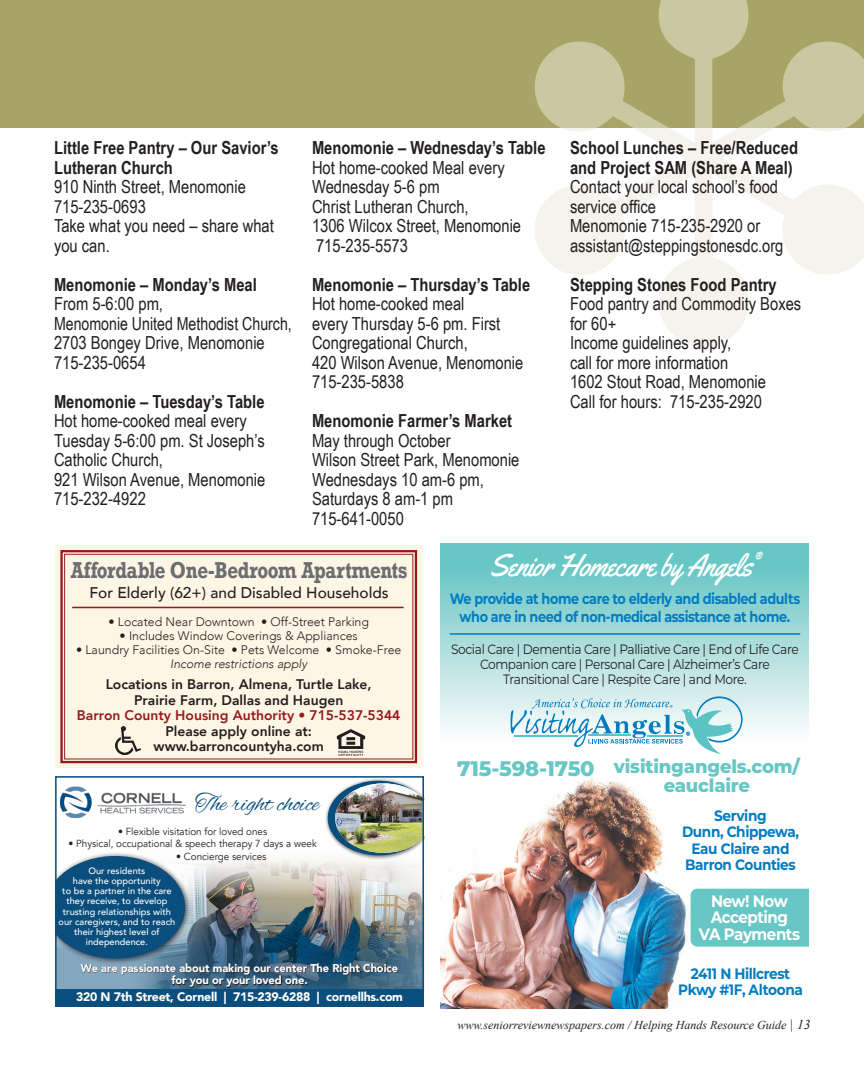
<style>
.page{position:relative;width:864px;height:1080px;background:#fff}
.page>*{position:absolute;margin:0;border:0;box-sizing:border-box;transform-origin:0 0}
.t1{font:31.5px "Yellowtail";letter-spacing:-.02em;color:#fff;scale:.93 1}
.t2{font:24.45px "Alex Brush";color:#094e7d}
.t3{font:700 21.6px "Rockwell";letter-spacing:-.01em;color:#6c6d70;scale:.81 1}
.t4{font:800 18.45px/18.5px "Montserrat";letter-spacing:-.01em;color:#66c7c5}
.t5{font:18px/19.5px "Arial Narrow";color:#231f20}
.t6{font:700 18px/19.5px "Arial Narrow";color:#231f20}
.t7{font:18px "Arial Narrow";color:#231f20;scale:.96 1}
.t8{font:700 16.5px/16.5px "Montserrat";letter-spacing:-.03em;color:#fff;text-align:center;scale:.91 1}
.t9{font:500 15.45px "Avenir";color:#231f20}
.t10{font:700 15px/18px "Montserrat";letter-spacing:-.03em;color:#007cc2;text-align:center;scale:.85 1}
.t11{font:700 15px/16.5px "Montserrat";letter-spacing:-.03em;color:#007cc2;text-align:center;scale:.91 1}
.t12{font:800 13.95px/15.5px "Avenir";color:#231f20;text-align:center}
.t13{font:13.5px/15px "Montserrat";letter-spacing:-.03em;color:#231f20;text-align:center;scale:.9 1}
.t14{font:300 12.3px/14px "Avenir";color:#231f20;text-align:center}
.t15{font:900 12.3px "Avenir";letter-spacing:-.02em;color:#fff}
.t16{font:italic 12px "Times New Roman";color:#231f20}
.t17{font:900 11.25px/12.3px "Avenir";letter-spacing:-.01em;color:#fff;text-align:center}
.t18{font:10.2px "Avenir";color:#231f20;scale:.96 1}
.t19{font:500 9.15px/10.2px "Avenir";color:#fff;text-align:center}
.s1{font-weight:700}
.s2{font-weight:400}
.s3{font-style:italic}
.s4{color:#981a1e}
.s5{font-size:21px}
.s6{font-size:13.5px}
</style>
<div class="page">
<img style="left:191px;top:858px;width:230px;height:22px">
<div style="left:325px;top:778px;width:99px;height:82px;background:#231f20;opacity:.75"></div>
<svg style="left:328px;top:781px;width:93px;height:74px"></svg>
<img style="left:335px;top:783px;width:86px;height:70px">
<img style="left:58px;top:880px;width:363px;height:109px">
<svg style="left:81px;top:964px;width:317px;height:23px"></svg>
<div style="left:55px;top:989px;width:369px;height:18px;background:#094e7d"></div>
<img style="left:60px;top:786px;width:126px;height:32px">
<div style="left:55px;top:776px;width:369px;height:231px;border:2px solid #094e7d"></div>
<div style="left:55px;top:852px;width:136px;height:113px;background:#231f20;opacity:.75"></div>
<svg style="left:55px;top:856px;width:130px;height:103px"></svg>
<div style="left:55px;top:546px;width:368px;height:222px;background:#fef6e5"></div>
<svg style="left:60px;top:550px;width:358px;height:214px"></svg>
<div style="left:64px;top:554px;width:349px;height:205px;border:1px solid #981a1e"></div>
<hr style="left:72px;top:607px;width:332px;height:1px;background:#981a1e">
<img style="left:337px;top:729px;width:29px;height:28px">
<img style="left:116px;top:727px;width:24px;height:28px">
<div style="left:0;top:0;width:864px;height:127px;background:#a7a465"></div>
<svg style="left:535px;top:0;width:329px;height:346px"></svg>
<img style="left:440px;top:778px;width:314px;height:231px">
<div style="left:440px;top:544px;width:368px;height:198px;background:linear-gradient(to bottom,#59c0bf,#fcfbfb)"></div>
<svg style="left:510px;top:696px;width:233px;height:58px"></svg>
<hr style="left:450px;top:633px;width:350px;height:2px;background:#007cc2">
<div style="left:691px;top:889px;width:117px;height:58px;background:#66c7c5"></div>
<p class="t6" style="left:54px;top:137px;width:226px">Little Free Pantry – Our Savior’s<br>Lutheran Church</p>
<p class="t5" style="left:54px;top:177px;width:193px">910 Ninth Street, Menomonie</p>
<p class="t5" style="left:54px;top:196px;width:93px">715-235-0693</p>
<p class="t5" style="left:54px;top:216px;width:221px">Take what you need – share what you can.</p>
<p class="t6" style="left:54px;top:274px;width:204px">Menomonie – Monday’s Meal</p>
<p class="t5" style="left:54px;top:294px;width:111px">From 5-6:00 pm,</p>
<p class="t7" style="left:54px;top:310px;width:249px">Menomonie United Methodist Church,</p>
<p class="t5" style="left:54px;top:333px;width:212px">2703 Bongey Drive, Menomonie</p>
<p class="t5" style="left:54px;top:352px;width:93px">715-235-0654</p>
<p class="t6" style="left:54px;top:391px;width:212px">Menomonie – Tuesday’s Table</p>
<p class="t5" style="left:54px;top:411px;width:212px">Hot home-cooked meal every<br>Tuesday 5-6:00 pm. St Joseph’s<br>Catholic Church,</p>
<p class="t5" style="left:54px;top:469px;width:213px">921 Wilson Avenue, Menomonie</p>
<p class="t5" style="left:54px;top:489px;width:93px">715-232-4922</p>
<p class="t5" style="left:312px;top:138px;width:235px"><span class="s1">Menomonie – Wednesday’s Table<br></span>Hot home-cooked Meal every<br>Wednesday 5-6 pm</p>
<p class="t5" style="left:312px;top:196px;width:158px">Christ Lutheran Church,</p>
<p class="t5" style="left:312px;top:216px;width:211px">1306 Wilcox Street, Menomonie</p>
<p class="t5" style="left:316px;top:235px;width:93px">715-235-5573</p>
<p class="t6" style="left:312px;top:274px;width:220px">Menomonie – Thursday’s Table</p>
<p class="t5" style="left:312px;top:294px;width:190px">Hot home-cooked meal every Thursday 5-6 pm. First<br>Congregational Church,</p>
<p class="t5" style="left:312px;top:352px;width:213px">420 Wilson Avenue, Menomonie</p>
<p class="t5" style="left:312px;top:372px;width:93px">715-235-5838</p>
<p class="t6" style="left:312px;top:410px;width:202px">Menomonie Farmer’s Market</p>
<p class="t5" style="left:312px;top:430px;width:140px">May through October</p>
<p class="t5" style="left:312px;top:450px;width:209px">Wilson Street Park, Menomonie</p>
<p class="t5" style="left:312px;top:469px;width:174px">Wednesdays 10 am-6 pm,<br>Saturdays 8 am-1 pm</p>
<p class="t5" style="left:312px;top:508px;width:93px">715-641-0050</p>
<p class="t6" style="left:570px;top:137px;width:230px">School Lunches – Free/Reduced and Project SAM (Share A Meal)<br><span class="s2">Contact your local school’s food service office</span></p>
<p class="t5" style="left:570px;top:216px;width:215px">Menomonie 715-235-2920 or assistant@steppingstonesdc.org</p>
<p class="t6" style="left:570px;top:274px;width:208px">Stepping Stones Food Pantry</p>
<p class="t5" style="left:570px;top:294px;width:233px">Food pantry and Commodity Boxes for 60+</p>
<p class="t5" style="left:570px;top:333px;width:163px">Income guidelines apply,</p>
<p class="t5" style="left:570px;top:352px;width:160px">call for more information</p>
<p class="t5" style="left:570px;top:372px;width:198px">1602 Stout Road, Menomonie</p>
<p class="t5" style="left:570px;top:391px;width:193px">Call for hours: 715-235-2920</p>
<p class="t3" style="left:71px;top:556px;width:417px">Affordable One-Bedroom Apartments</p>
<p class="t9" style="left:89px;top:579px;width:301px">For Elderly (62+) and Disabled Households</p>
<p class="t14" style="left:108px;top:615px;width:262px">• Located Near Downtown • Off-Street Parking</p>
<p class="t14" style="left:120px;top:629px;width:240px">• Includes Window Coverings &amp; Appliances</p>
<p class="t14" style="left:76px;top:643px;width:327px">• Laundry Facilities On-Site • Pets Welcome • Smoke-Free<br><span class="s3">Income restrictions apply</span></p>
<p class="t12" style="left:77px;top:677px;width:325px">Locations in Barron, Almena, Turtle Lake,<br>Prairie Farm, Dallas and Haugen<br><span class="s4">Barron County Housing Authority • 715-537-5344<br></span>Please apply online at:<br>www.barroncountyha.com</p>
<p class="t2" style="left:195px;top:790px;width:125px">The right choice</p>
<p class="t18" style="left:118px;top:826px;width:157px">• Flexible visitation for loved ones</p>
<p class="t18" style="left:69px;top:838px;width:260px">• Physical, occupational &amp; speech therapy 7 days a week</p>
<p class="t18" style="left:176px;top:850px;width:95px">• Concierge services</p>
<p class="t19" style="left:59px;top:865px;width:118px">Our residents<br>have the opportunity<br>to be a partner in the care they receive, to develop trusting relationships with our caregivers, and to reach their highest level of independence.</p>
<p class="t17" style="left:81px;top:962px;width:319px">We are passionate about making our center The Right Choice for you or your loved one.</p>
<p class="t15" style="left:76px;top:987px;width:328px">320 N 7th Street, Cornell | 715-239-6288 | cornellhs.com</p>
<p class="t1" style="left:489px;top:545px;width:293px">Senior Homecare by Angels<sup>®</sup></p>
<p class="t10" style="left:450px;top:589px;width:414px">We provide at home care to elderly and disabled adults who are in need of non-medical assistance at home.</p>
<p class="t13" style="left:451px;top:641px;width:388px">Social Care | Dementia Care | Palliative Care | End of Life Care<br>Companion care | Personal Care | Alzheimer’s Care<br>Transitional Care | Respite Care | and More.</p>
<p class="t4" style="left:664px;top:756px;width:138px;text-indent:-206px"><span class="s5">715-598-1750</span> visitingangels.com/ eauclaire</p>
<p class="t11" style="left:682px;top:807px;width:130px">Serving<br>Dunn, Chippewa,<br>Eau Claire and<br>Barron Counties</p>
<p class="t8" style="left:699px;top:892px;width:113px">New! Now<br>Accepting<br>VA Payments</p>
<p class="t11" style="left:678px;top:964px;width:138px">2411 N Hillcrest<br>Pkwy #1F, Altoona</p>
<p class="t16" style="left:457px;top:1016px;width:355px">www.seniorreviewnewspapers.com / Helping Hands Resource Guide <span class="s6">| 13</span></p>
</div>
